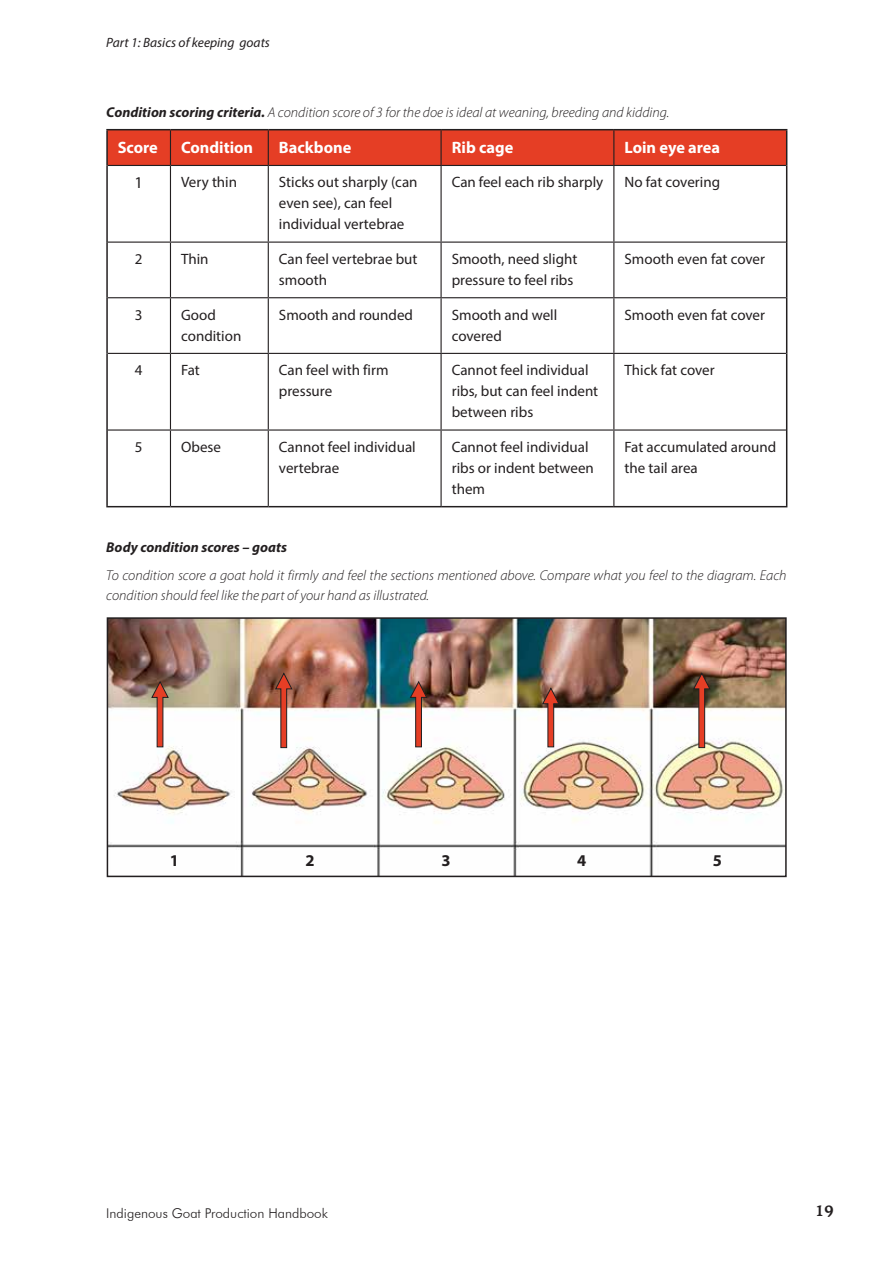
<style>
.page{position:relative;width:893px;height:1263px;background:#fff}
.page>*{position:absolute;margin:0;border:0;box-sizing:border-box;transform-origin:0 0}
.t1{font:700 16.5px "Myriad Pro";color:#fff}
.t2{font:700 16.5px "Myriad Pro";color:#231f20}
.t3{font:500 16.5px "Cooper BT";color:#231f20}
.t4{font:16.5px "Myriad Pro";color:#231f20}
.t5{font:15px/21px "Myriad Pro";color:#231f20}
.t6{font:italic 300 14.25px/19.5px "Myriad Pro";color:#231f20}
.t7{font:italic 700 14.25px "Myriad Pro";color:#231f20}
.t8{font:300 13.5px "Futura BT";color:#231f20}
.t9{font:italic 13.5px "Myriad Pro";color:#231f20}
.s1{font-weight:700}
</style>
<div class="page">
<div style="left:108px;top:130px;width:678px;height:35px;background:#e53e25"></div>
<hr style="left:106px;top:129px;width:64px;height:1px;background:#231f20">
<hr style="left:106px;top:130px;width:2px;height:35px;background:#231f20">
<hr style="left:170px;top:129px;width:98px;height:1px;background:#231f20">
<hr style="left:268px;top:129px;width:173px;height:1px;background:#231f20">
<hr style="left:441px;top:129px;width:173px;height:1px;background:#231f20">
<hr style="left:614px;top:129px;width:173px;height:1px;background:#231f20">
<hr style="left:786px;top:130px;width:1px;height:35px;background:#231f20">
<hr style="left:106px;top:165px;width:2px;height:77px;background:#231f20">
<hr style="left:786px;top:165px;width:1px;height:77px;background:#231f20">
<hr style="left:106px;top:242px;width:2px;height:56px;background:#231f20">
<hr style="left:786px;top:242px;width:1px;height:56px;background:#231f20">
<hr style="left:106px;top:298px;width:2px;height:55px;background:#231f20">
<hr style="left:786px;top:298px;width:1px;height:55px;background:#231f20">
<hr style="left:106px;top:353px;width:2px;height:77px;background:#231f20">
<hr style="left:786px;top:353px;width:1px;height:77px;background:#231f20">
<hr style="left:106px;top:430px;width:2px;height:76px;background:#231f20">
<hr style="left:786px;top:430px;width:1px;height:76px;background:#231f20">
<hr style="left:106px;top:506px;width:64px;height:1px;background:#231f20">
<hr style="left:170px;top:506px;width:98px;height:1px;background:#231f20">
<hr style="left:268px;top:506px;width:173px;height:1px;background:#231f20">
<hr style="left:441px;top:506px;width:173px;height:1px;background:#231f20">
<hr style="left:614px;top:506px;width:173px;height:1px;background:#231f20">
<hr style="left:170px;top:130px;width:1px;height:35px;background:#231f20">
<hr style="left:268px;top:130px;width:1px;height:35px;background:#231f20">
<hr style="left:440px;top:130px;width:2px;height:35px;background:#231f20">
<hr style="left:613px;top:130px;width:1px;height:35px;background:#231f20">
<hr style="left:108px;top:165px;width:62px;height:1px;background:#231f20">
<hr style="left:170px;top:165px;width:98px;height:1px;background:#231f20">
<hr style="left:170px;top:166px;width:1px;height:76px;background:#231f20">
<hr style="left:268px;top:165px;width:173px;height:1px;background:#231f20">
<hr style="left:268px;top:166px;width:1px;height:76px;background:#231f20">
<hr style="left:441px;top:165px;width:173px;height:1px;background:#231f20">
<hr style="left:440px;top:166px;width:2px;height:76px;background:#231f20">
<hr style="left:614px;top:165px;width:172px;height:1px;background:#231f20">
<hr style="left:613px;top:166px;width:1px;height:76px;background:#231f20">
<hr style="left:108px;top:242px;width:62px;height:1px;background:#231f20">
<hr style="left:170px;top:242px;width:98px;height:1px;background:#231f20">
<hr style="left:170px;top:243px;width:1px;height:54px;background:#231f20">
<hr style="left:268px;top:242px;width:173px;height:1px;background:#231f20">
<hr style="left:268px;top:243px;width:1px;height:54px;background:#231f20">
<hr style="left:441px;top:242px;width:173px;height:1px;background:#231f20">
<hr style="left:440px;top:243px;width:2px;height:54px;background:#231f20">
<hr style="left:614px;top:242px;width:172px;height:1px;background:#231f20">
<hr style="left:613px;top:243px;width:1px;height:54px;background:#231f20">
<hr style="left:108px;top:297px;width:62px;height:1px;background:#231f20">
<hr style="left:170px;top:297px;width:98px;height:1px;background:#231f20">
<hr style="left:170px;top:298px;width:1px;height:55px;background:#231f20">
<hr style="left:268px;top:297px;width:173px;height:1px;background:#231f20">
<hr style="left:268px;top:298px;width:1px;height:55px;background:#231f20">
<hr style="left:441px;top:297px;width:173px;height:1px;background:#231f20">
<hr style="left:440px;top:298px;width:2px;height:55px;background:#231f20">
<hr style="left:614px;top:297px;width:172px;height:1px;background:#231f20">
<hr style="left:613px;top:298px;width:1px;height:55px;background:#231f20">
<hr style="left:108px;top:353px;width:62px;height:1px;background:#231f20">
<hr style="left:170px;top:353px;width:98px;height:1px;background:#231f20">
<hr style="left:170px;top:354px;width:1px;height:75px;background:#231f20">
<hr style="left:268px;top:353px;width:173px;height:1px;background:#231f20">
<hr style="left:268px;top:354px;width:1px;height:75px;background:#231f20">
<hr style="left:441px;top:353px;width:173px;height:1px;background:#231f20">
<hr style="left:440px;top:354px;width:2px;height:75px;background:#231f20">
<hr style="left:614px;top:353px;width:172px;height:1px;background:#231f20">
<hr style="left:613px;top:354px;width:1px;height:75px;background:#231f20">
<hr style="left:108px;top:429px;width:62px;height:2px;background:#231f20">
<hr style="left:170px;top:429px;width:98px;height:2px;background:#231f20">
<hr style="left:170px;top:431px;width:1px;height:75px;background:#231f20">
<hr style="left:268px;top:429px;width:173px;height:2px;background:#231f20">
<hr style="left:268px;top:431px;width:1px;height:75px;background:#231f20">
<hr style="left:441px;top:429px;width:173px;height:2px;background:#231f20">
<hr style="left:440px;top:431px;width:2px;height:75px;background:#231f20">
<hr style="left:614px;top:429px;width:172px;height:2px;background:#231f20">
<hr style="left:613px;top:431px;width:1px;height:75px;background:#231f20">
<img style="left:110px;top:620px;width:674px;height:254px">
<div style="left:107px;top:617px;width:680px;height:260px;border:2px solid #231f20"></div>
<svg style="left:151px;top:680px;width:18px;height:68px"></svg>
<svg style="left:409px;top:680px;width:19px;height:68px"></svg>
<svg style="left:542px;top:687px;width:18px;height:61px"></svg>
<svg style="left:274px;top:672px;width:19px;height:76px"></svg>
<svg style="left:692px;top:672px;width:19px;height:76px"></svg>
<p class="t9" style="left:106px;top:34px;width:165px">Part 1: Basics of keeping goats</p>
<p class="t6" style="left:106px;top:102px;width:565px"><span class="s1">Condition scoring criteria.</span> A condition score of 3 for the doe is ideal at weaning, breeding and kidding.</p>
<p class="t1" style="left:118px;top:136px;width:42px">Score</p>
<p class="t1" style="left:181px;top:136px;width:74px">Condition</p>
<p class="t1" style="left:279px;top:136px;width:74px">Backbone</p>
<p class="t1" style="left:452px;top:136px;width:63px">Rib cage</p>
<p class="t1" style="left:624px;top:136px;width:97px">Loin eye area</p>
<p class="t4" style="left:135px;top:173px;width:10px">1</p>
<p class="t5" style="left:181px;top:172px;width:58px">Very thin</p>
<p class="t5" style="left:279px;top:172px;width:140px">Sticks out sharply (can even see), can feel individual vertebrae</p>
<p class="t5" style="left:452px;top:172px;width:153px">Can feel each rib sharply</p>
<p class="t5" style="left:624px;top:172px;width:97px">No fat covering</p>
<p class="t5" style="left:135px;top:248px;width:9px">2</p>
<p class="t5" style="left:181px;top:248px;width:29px">Thin</p>
<p class="t5" style="left:279px;top:248px;width:140px">Can feel vertebrae but smooth</p>
<p class="t5" style="left:452px;top:248px;width:127px">Smooth, need slight pressure to feel ribs</p>
<p class="t5" style="left:625px;top:248px;width:142px">Smooth even fat cover</p>
<p class="t5" style="left:135px;top:304px;width:9px">3</p>
<p class="t5" style="left:181px;top:304px;width:62px">Good condition</p>
<p class="t5" style="left:279px;top:304px;width:136px">Smooth and rounded</p>
<p class="t5" style="left:452px;top:304px;width:107px">Smooth and well covered</p>
<p class="t5" style="left:625px;top:304px;width:142px">Smooth even fat cover</p>
<p class="t5" style="left:135px;top:359px;width:9px">4</p>
<p class="t5" style="left:181px;top:359px;width:20px">Fat</p>
<p class="t5" style="left:279px;top:359px;width:111px">Can feel with firm pressure</p>
<p class="t5" style="left:452px;top:359px;width:148px">Cannot feel individual ribs, but can feel indent between ribs</p>
<p class="t5" style="left:625px;top:359px;width:92px">Thick fat cover</p>
<p class="t5" style="left:135px;top:436px;width:9px">5</p>
<p class="t5" style="left:181px;top:436px;width:41px">Obese</p>
<p class="t5" style="left:279px;top:436px;width:138px">Cannot feel individual vertebrae</p>
<p class="t5" style="left:452px;top:436px;width:144px">Cannot feel individual ribs or indent between them</p>
<p class="t5" style="left:625px;top:436px;width:153px">Fat accumulated around the tail area</p>
<p class="t7" style="left:106px;top:538px;width:182px">Body condition scores – goats</p>
<p class="t6" style="left:106px;top:565px;width:682px">To condition score a goat hold it firmly and feel the sections mentioned above. Compare what you feel to the diagram. Each condition should feel like the part of your hand as illustrated.</p>
<p class="t2" style="left:170px;top:849px;width:11px">1</p>
<p class="t2" style="left:306px;top:849px;width:11px">2</p>
<p class="t2" style="left:441px;top:849px;width:11px">3</p>
<p class="t2" style="left:577px;top:849px;width:11px">4</p>
<p class="t2" style="left:713px;top:849px;width:11px">5</p>
<p class="t8" style="left:106px;top:1205px;width:223px">Indigenous Goat Production Handbook</p>
<p class="t3" style="left:815px;top:1200px;width:20px">19</p>
</div>
